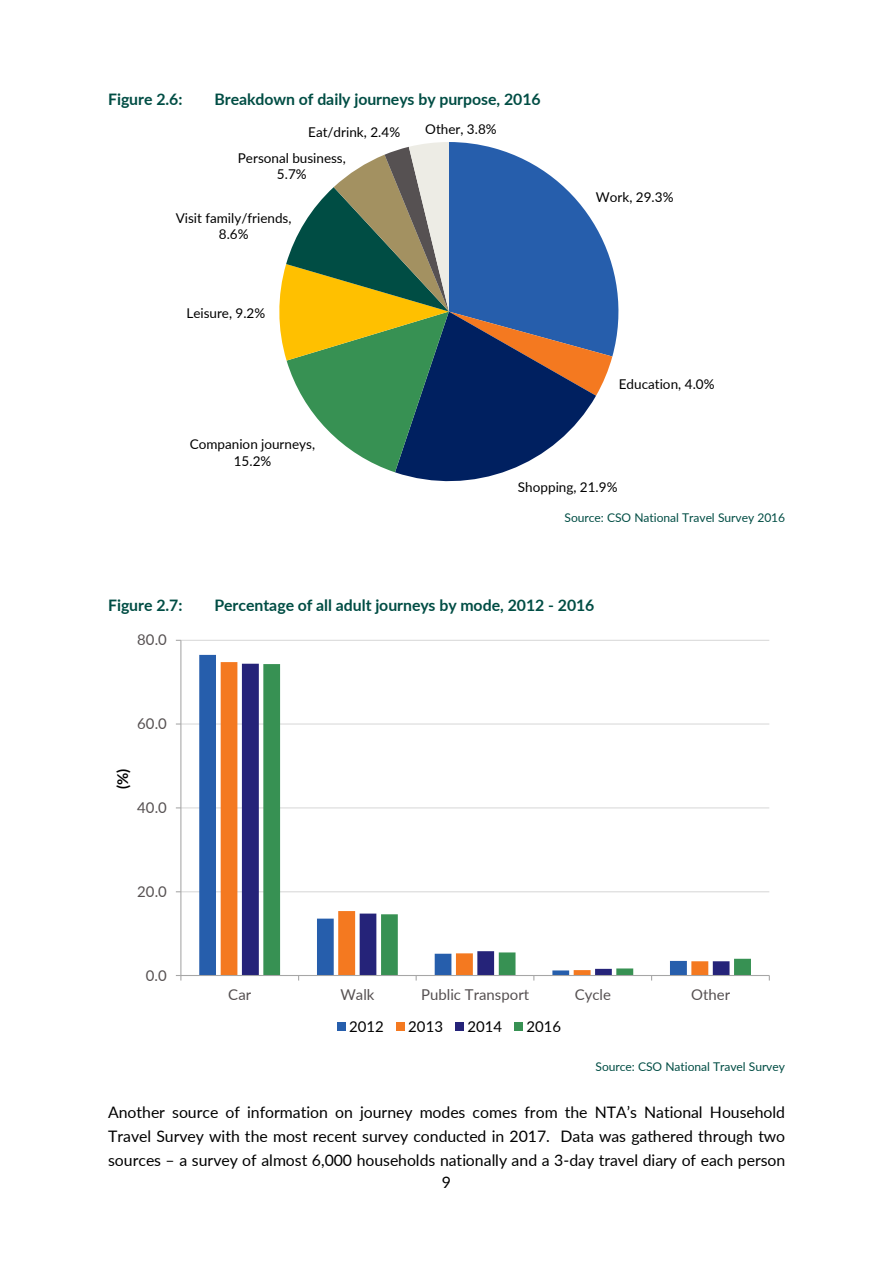
<style>
.page{position:relative;width:893px;height:1263px;background:#fff}
.page>*{position:absolute;margin:0;border:0;box-sizing:border-box;transform-origin:0 0}
.t1{font:15.9px/24px "Lato";color:#000;text-align:justify}
.t2{font:700 15.9px "Lato";color:#004d44}
.t3{font:15px "Lato";color:#565152}
.t4{font:15px "Lato";color:#000}
.t5{font:700 15px "Lato";color:#000}
.t6{font:13.5px/16.2px "Lato";color:#000;text-align:center}
.t7{font:12px "Lato";letter-spacing:-.005em;color:#004d44}
</style>
<div class="page">
<svg style="left:279px;top:142px;width:340px;height:340px"></svg>
<hr style="left:181px;top:891px;width:588px;height:1px;background:#d9d9d9">
<hr style="left:181px;top:807px;width:588px;height:1px;background:#d9d9d9">
<hr style="left:181px;top:723px;width:588px;height:1px;background:#d9d9d9">
<hr style="left:181px;top:640px;width:588px;height:1px;background:#d9d9d9">
<svg style="left:199px;top:655px;width:22px;height:320px;fill:#265eac"></svg>
<svg style="left:221px;top:662px;width:38px;height:313px;background:#f59550"></svg>
<svg style="left:242px;top:664px;width:21px;height:311px;fill:#252379"></svg>
<svg style="left:263px;top:664px;width:488px;height:311px"></svg>
<hr style="left:180px;top:640px;width:1px;height:335px;background:#a6a6a6">
<hr style="left:181px;top:975px;width:588px;height:1px;background:#a6a6a6">
<div style="left:337px;top:1022px;width:8px;height:8px;background:#265eac"></div>
<div style="left:397px;top:1022px;width:8px;height:8px;background:#f47920"></div>
<div style="left:456px;top:1022px;width:8px;height:8px;background:#252379"></div>
<div style="left:515px;top:1022px;width:8px;height:8px;background:#379153"></div>
<p class="t2" style="left:108px;top:90px;width:76px">Figure 2.6:</p>
<p class="t2" style="left:214px;top:90px;width:328px">Breakdown of daily journeys by purpose, 2016</p>
<p class="t6" style="left:308px;top:124px;width:93px">Eat/drink, 2.4%</p>
<p class="t6" style="left:425px;top:120px;width:73px">Other, 3.8%</p>
<p class="t6" style="left:238px;top:149px;width:109px">Personal business,<br>5.7%</p>
<p class="t6" style="left:176px;top:209px;width:117px">Visit family/friends,<br>8.6%</p>
<p class="t6" style="left:186px;top:304px;width:80px">Leisure, 9.2%</p>
<p class="t6" style="left:190px;top:436px;width:127px">Companion journeys,<br>15.2%</p>
<p class="t6" style="left:596px;top:189px;width:79px">Work, 29.3%</p>
<p class="t6" style="left:619px;top:375px;width:97px">Education, 4.0%</p>
<p class="t6" style="left:518px;top:478px;width:101px">Shopping, 21.9%</p>
<p class="t7" style="left:565px;top:510px;width:222px">Source: CSO National Travel Survey 2016</p>
<p class="t2" style="left:108px;top:596px;width:76px">Figure 2.7:</p>
<p class="t2" style="left:214px;top:596px;width:382px">Percentage of all adult journeys by mode, 2012 - 2016</p>
<p class="t3" style="left:137px;top:630px;width:31px">80.0</p>
<p class="t3" style="left:137px;top:714px;width:31px">60.0</p>
<p class="t5" style="left:113px;top:789px;width:22px;rotate:-90deg">(%)</p>
<p class="t3" style="left:137px;top:798px;width:31px">40.0</p>
<p class="t3" style="left:137px;top:882px;width:31px">20.0</p>
<p class="t3" style="left:146px;top:966px;width:22px">0.0</p>
<p class="t3" style="left:228px;top:985px;width:24px">Car</p>
<p class="t3" style="left:340px;top:985px;width:36px">Walk</p>
<p class="t3" style="left:421px;top:985px;width:110px">Public Transport</p>
<p class="t3" style="left:575px;top:985px;width:38px">Cycle</p>
<p class="t3" style="left:691px;top:985px;width:41px">Other</p>
<p class="t4" style="left:349px;top:1017px;width:36px">2012</p>
<p class="t4" style="left:408px;top:1017px;width:36px">2013</p>
<p class="t4" style="left:467px;top:1017px;width:36px">2014</p>
<p class="t4" style="left:527px;top:1017px;width:36px">2016</p>
<p class="t7" style="left:596px;top:1059px;width:191px">Source: CSO National Travel Survey</p>
<p class="t1" style="left:108px;top:1099px;width:679px">Another source of information on journey modes comes from the NTA’s National Household Travel Survey with the most recent survey conducted in 2017. Data was gathered through two sources – a survey of almost 6,000 households nationally and a 3-day travel diary of each person</p>
<p class="t1" style="left:442px;top:1169px;width:11px">9</p>
</div>
